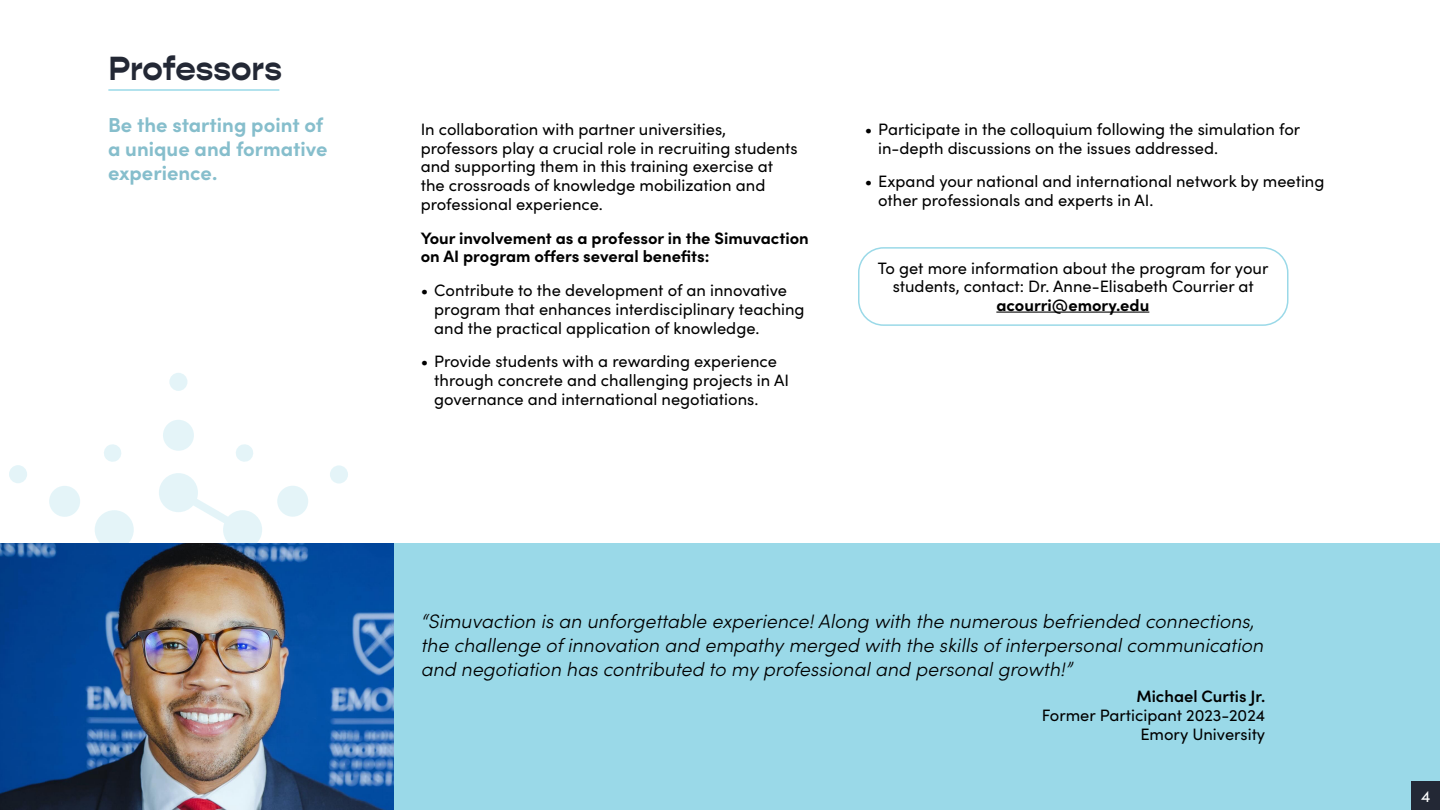
<style>
.page{position:relative;width:1440px;height:810px;background:#fff}
.page>*{position:absolute;margin:0;border:0;box-sizing:border-box;transform-origin:0 0}
.t1{font:700 33.75px "Gopher";color:#232835}
.t2{font:700 20.25px/24px "Sofia Pro";color:#86becc}
.t3{font:italic 300 19.5px/24px "Sofia Pro";color:#000}
.t4{font:16.5px/18.8px "Sofia Pro";color:#000}
.t5{font:700 16.5px/18.8px "Sofia Pro";color:#000}
.t6{font:16.5px "Sofia Pro";color:#fff}
.s1{font-weight:700}
.s2{font-weight:600}
</style>
<div class="page">
<svg style="left:95px;top:473px;width:167px;height:71px"></svg>
<div style="left:49px;top:486px;width:31px;height:31px;background:#e4f4f8;border-radius:50%"></div>
<div style="left:163px;top:420px;width:31px;height:31px;background:#e4f4f8;border-radius:50%"></div>
<div style="left:277px;top:486px;width:31px;height:31px;background:#e4f4f8;border-radius:50%"></div>
<svg style="left:104px;top:444px;width:17px;height:18px"></svg>
<svg style="left:236px;top:444px;width:17px;height:18px"></svg>
<div style="left:9px;top:465px;width:18px;height:18px;background:#e4f4f8;border-radius:50%"></div>
<div style="left:169px;top:373px;width:18px;height:18px;background:#e4f4f8;border-radius:50%"></div>
<div style="left:330px;top:465px;width:18px;height:19px;background:#e4f4f8;border-radius:50%"></div>
<div style="left:394px;top:544px;width:1046px;height:266px;background:#9ad9e8"></div>
<hr style="left:996px;top:312px;width:153px;height:1px;background:#000">
<div style="left:858px;top:247px;width:430px;height:79px;border:2px solid #9ad9e8;border-radius:25px"></div>
<div style="left:1412px;top:782px;width:28px;height:28px;background:#232835"></div>
<img style="left:0;top:544px;width:394px;height:266px">
<hr style="left:108px;top:89px;width:171px;height:2px;background:#9ad9e8">
<p class="t1" style="left:108px;top:48px;width:175px">Professors</p>
<p class="t2" style="left:108px;top:111px;width:221px">Be the starting point of a unique and formative experience.</p>
<p class="t4" style="left:421px;top:119px;width:378px">In collaboration with partner universities, professors play a crucial role in recruiting students and supporting them in this training exercise at the crossroads of knowledge mobilization and professional experience.</p>
<p class="t5" style="left:421px;top:227px;width:390px">Your involvement as a professor in the Simuvaction on AI program offers several benefits:</p>
<p class="t4" style="left:434px;top:280px;width:372px;text-indent:-14px">• Contribute to the development of an innovative program that enhances interdisciplinary teaching and the practical application of knowledge.</p>
<p class="t4" style="left:434px;top:351px;width:356px;text-indent:-14px">• Provide students with a rewarding experience through concrete and challenging projects in AI governance and international negotiations.</p>
<p class="t4" style="left:878px;top:119px;width:424px;text-indent:-14px">• Participate in the colloquium following the simulation for in-depth discussions on the issues addressed.</p>
<p class="t4" style="left:878px;top:171px;width:448px;text-indent:-14px">• Expand your national and international network by meeting other professionals and experts in AI.</p>
<p class="t4" style="left:878px;top:258px;width:392px;text-align:center">To get more information about the program for your students, contact: Dr. Anne-Elisabeth Courrier at <span class="s1">acourri@emory.edu</span></p>
<p class="t3" style="left:421px;top:608px;width:844px">“Simuvaction is an unforgettable experience! Along with the numerous befriended connections, the challenge of innovation and empathy merged with the skills of interpersonal communication and negotiation has contributed to my professional and personal growth!”</p>
<p class="t4" style="left:1042px;top:686px;width:225px;text-align:right"><span class="s2">Michael Curtis Jr.<br></span>Former Participant 2023-2024<br>Emory University</p>
<p class="t6" style="left:1421px;top:784px;width:11px">4</p>
</div>
